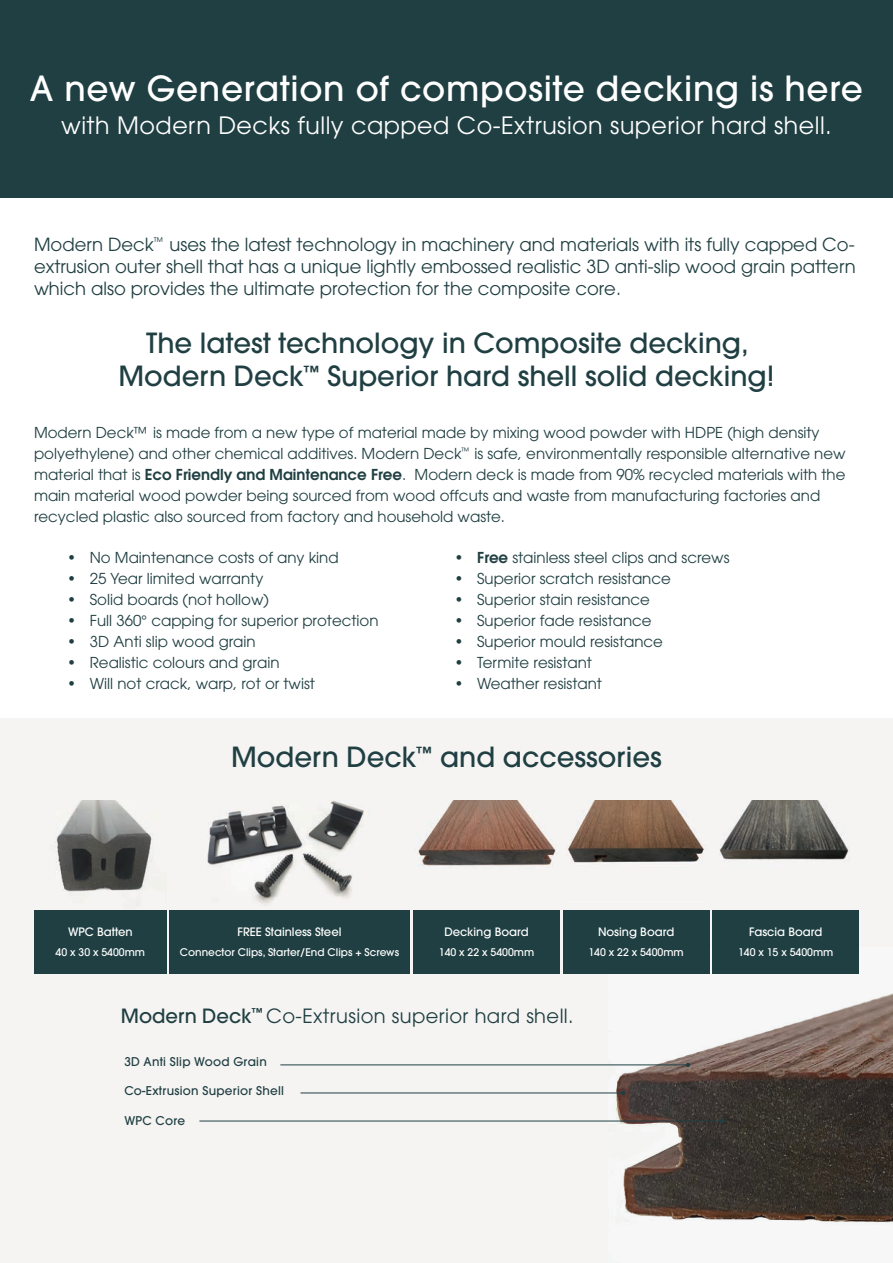
<style>
.page{position:relative;width:893px;height:1263px;background:#fff}
.page>*{position:absolute;margin:0;border:0;box-sizing:border-box;transform-origin:0 0}
.t1{font:500 34.35px "Avant Garde";letter-spacing:.02em;color:#fff}
.t2{font:500 27.6px "Avant Garde";color:#203f42}
.t3{font:23.7px "Avant Garde";letter-spacing:.02em;color:#fff}
.t4{font:19.5px "Avant Garde";letter-spacing:.02em;color:#203f42}
.t5{font:18px/21.6px "Avant Garde";color:#203f42;text-align:justify}
.t6{font:15px/21px "Avant Garde";color:#203f42}
.t7{font:500 12px "Avant Garde";letter-spacing:.02em;color:#203f42}
.t8{font:500 11.55px "Avant Garde";color:#fff}
.t9{font:500 10.5px "Avant Garde";color:#fff}
.s1{font-weight:600}
.s2{font-weight:500}
</style>
<div class="page">
<div style="left:0;top:719px;width:893px;height:477px;background:#f5f4f3"></div>
<div style="left:0;top:947px;width:893px;height:316px;background:#f5f4f3"></div>
<img style="left:609px;top:947px;width:284px;height:276px">
<hr style="left:280px;top:1064px;width:409px;height:1px;background:#203f42">
<hr style="left:199px;top:1121px;width:525px;height:1px;background:#203f42">
<svg style="left:720px;top:1119px;width:4px;height:4px"></svg>
<hr style="left:300px;top:1092px;width:326px;height:1px;background:#203f42">
<svg style="left:621px;top:1091px;width:4px;height:4px"></svg>
<svg style="left:686px;top:1063px;width:4px;height:4px"></svg>
<div style="left:0;top:0;width:893px;height:198px;background:#203f42"></div>
<img style="left:207px;top:800px;width:157px;height:105px">
<img style="left:55px;top:800px;width:98px;height:92px">
<img style="left:719px;top:800px;width:130px;height:60px">
<img style="left:567px;top:800px;width:137px;height:63px">
<img style="left:418px;top:800px;width:138px;height:67px">
<div style="left:34px;top:910px;width:133px;height:64px;background:#203f42"></div>
<div style="left:413px;top:910px;width:147px;height:64px;background:#203f42"></div>
<div style="left:712px;top:910px;width:147px;height:64px;background:#203f42"></div>
<div style="left:563px;top:910px;width:146px;height:64px;background:#203f42"></div>
<div style="left:169px;top:910px;width:241px;height:64px;background:#203f42"></div>
<p class="t1" style="left:30px;top:68px;width:835px">A new Generation of composite decking is here</p>
<p class="t3" style="left:61px;top:111px;width:772px">with Modern Decks fully capped Co-Extrusion superior hard shell.</p>
<p class="t5" style="left:34px;top:234px;width:823px">Modern Deck<sup>™</sup> uses the latest technology in machinery and materials with its fully capped Co&shy;extrusion outer shell that has a unique lightly embossed realistic 3D anti-slip wood grain pattern which also provides the ultimate protection for the composite core.</p>
<p class="t2" style="left:146px;top:326px;width:604px">The latest technology in Composite decking,</p>
<p class="t2" style="left:119px;top:359px;width:657px">Modern Deck<sup>™</sup> Superior hard shell solid decking!</p>
<p class="t6" style="left:34px;top:422px;width:813px">Modern Deck™ is made from a new type of material made by mixing wood powder with HDPE (high density polyethylene) and other chemical additives. Modern Deck<sup>™</sup> is safe, environmentally responsible alternative new material that is <span class="s1">Eco Friendly and Maintenance Free</span>. Modern deck is made from 90% recycled materials with the main material wood powder being sourced from wood offcuts and waste from manufacturing factories and recycled plastic also sourced from factory and household waste.</p>
<p class="t6" style="left:67px;top:547px;width:273px">• No Maintenance costs of any kind</p>
<p class="t6" style="left:67px;top:568px;width:198px">• 25 Year limited warranty</p>
<p class="t6" style="left:67px;top:589px;width:203px">• Solid boards (not hollow)</p>
<p class="t6" style="left:67px;top:610px;width:313px">• Full 360° capping for superior protection</p>
<p class="t6" style="left:67px;top:631px;width:190px">• 3D Anti slip wood grain</p>
<p class="t6" style="left:67px;top:652px;width:214px">• Realistic colours and grain</p>
<p class="t6" style="left:67px;top:673px;width:249px">• Will not crack, warp, rot or twist</p>
<p class="t6" style="left:455px;top:547px;width:276px">• <span class="s1">Free</span> stainless steel clips and screws</p>
<p class="t6" style="left:455px;top:568px;width:218px">• Superior scratch resistance</p>
<p class="t6" style="left:455px;top:589px;width:197px">• Superior stain resistance</p>
<p class="t6" style="left:455px;top:610px;width:198px">• Superior fade resistance</p>
<p class="t6" style="left:455px;top:631px;width:210px">• Superior mould resistance</p>
<p class="t6" style="left:455px;top:652px;width:139px">• Termite resistant</p>
<p class="t6" style="left:455px;top:673px;width:149px">• Weather resistant</p>
<p class="t2" style="left:231px;top:740px;width:432px">Modern Deck<sup>™</sup> and accessories</p>
<p class="t8" style="left:68px;top:924px;width:66px">WPC Batten</p>
<p class="t9" style="left:56px;top:946px;width:91px">40 x 30 x 5400mm</p>
<p class="t8" style="left:237px;top:924px;width:105px">FREE Stainless Steel</p>
<p class="t9" style="left:180px;top:946px;width:221px">Connector Clips, Starter/End Clips + Screws</p>
<p class="t8" style="left:444px;top:924px;width:86px">Decking Board</p>
<p class="t9" style="left:439px;top:946px;width:97px">140 x 22 x 5400mm</p>
<p class="t8" style="left:598px;top:924px;width:78px">Nosing Board</p>
<p class="t9" style="left:588px;top:946px;width:97px">140 x 22 x 5400mm</p>
<p class="t8" style="left:749px;top:924px;width:75px">Fascia Board</p>
<p class="t9" style="left:738px;top:946px;width:97px">140 x 15 x 5400mm</p>
<p class="t4" style="left:121px;top:1004px;width:454px"><span class="s2">Modern Deck</span><sup>™</sup> Co-Extrusion superior hard shell.</p>
<p class="t7" style="left:124px;top:1054px;width:144px">3D Anti Slip Wood Grain</p>
<p class="t7" style="left:124px;top:1083px;width:161px">Co-Extrusion Superior Shell</p>
<p class="t7" style="left:124px;top:1113px;width:62px">WPC Core</p>
</div>
